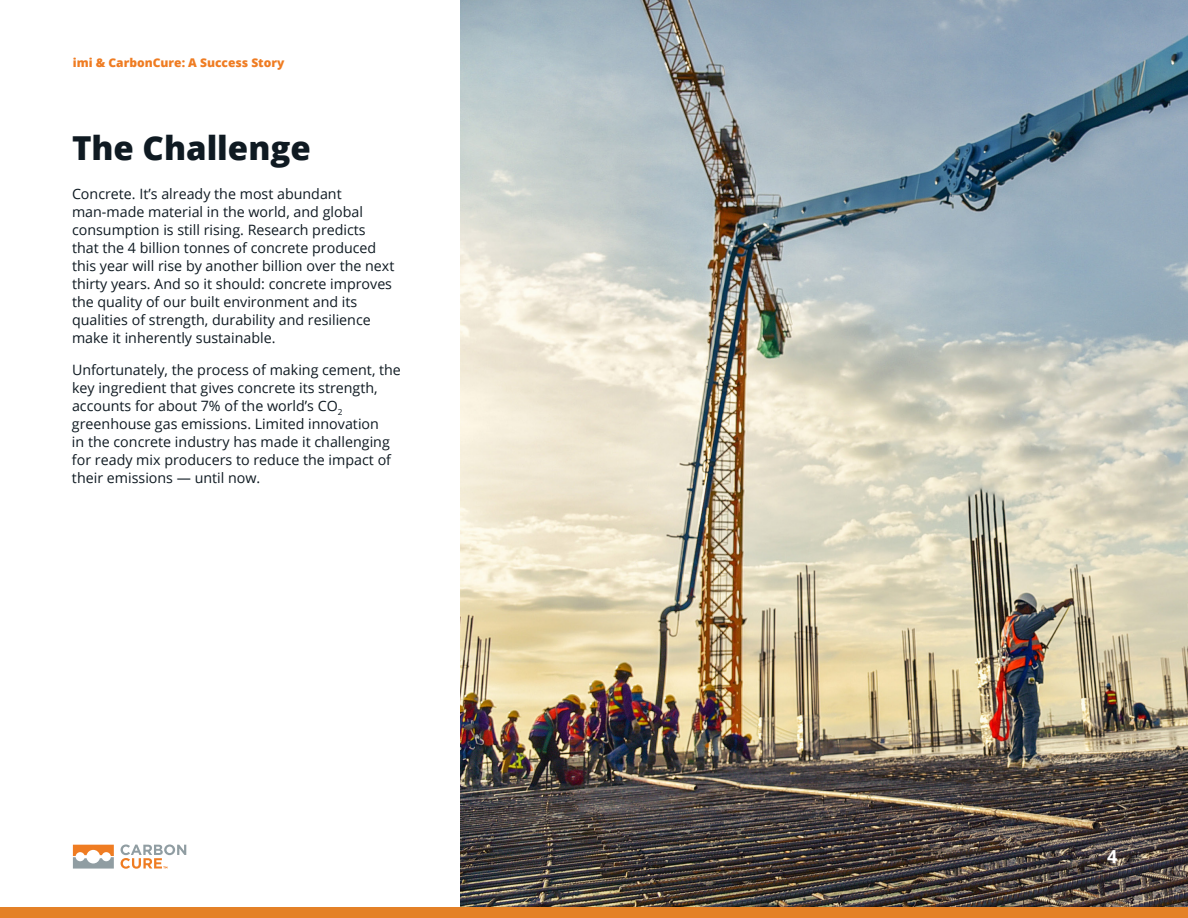
<style>
.page{position:relative;width:1188px;height:918px;background:#fff}
.page>*{position:absolute;margin:0;border:0;box-sizing:border-box;transform-origin:0 0}
.t1{font:800 33px "Open Sans";color:#0f1a22}
.t2{font:700 18px "Open Sans";color:#fff}
.t3{font:14.25px/18px "Open Sans";color:#0f1a22}
.t4{font:800 12px "Open Sans";color:#ef7c22}
</style>
<div class="page">
<img style="left:460px;top:0;width:728px;height:907px">
<svg style="left:73px;top:845px;width:41px;height:24px"></svg>
<svg style="left:121px;top:844px;width:65px;height:25px"></svg>
<div style="left:0;top:907px;width:1188px;height:11px;background:#e48127"></div>
<p class="t4" style="left:73px;top:53px;width:213px">imi &amp; CarbonCure: A Success Story</p>
<h1 class="t1" style="left:72px;top:123px;width:240px">The Challenge</h1>
<p class="t3" style="left:72px;top:185px;width:324px">Concrete. It’s already the most abundant man-made material in the world, and global consumption is still rising. Research predicts that the 4 billion tonnes of concrete produced this year will rise by another billion over the next thirty years. And so it should: concrete improves the quality of our built environment and its qualities of strength, durability and resilience make it inherently sustainable.</p>
<p class="t3" style="left:72px;top:360px;width:330px">Unfortunately, the process of making cement, the key ingredient that gives concrete its strength, accounts for about 7% of the world’s CO<sub>2 </sub>greenhouse gas emissions. Limited innovation<br>in the concrete industry has made it challenging for ready mix producers to reduce the impact of their emissions — until now.</p>
<p class="t2" style="left:1107px;top:844px;width:12px">4</p>
</div>
